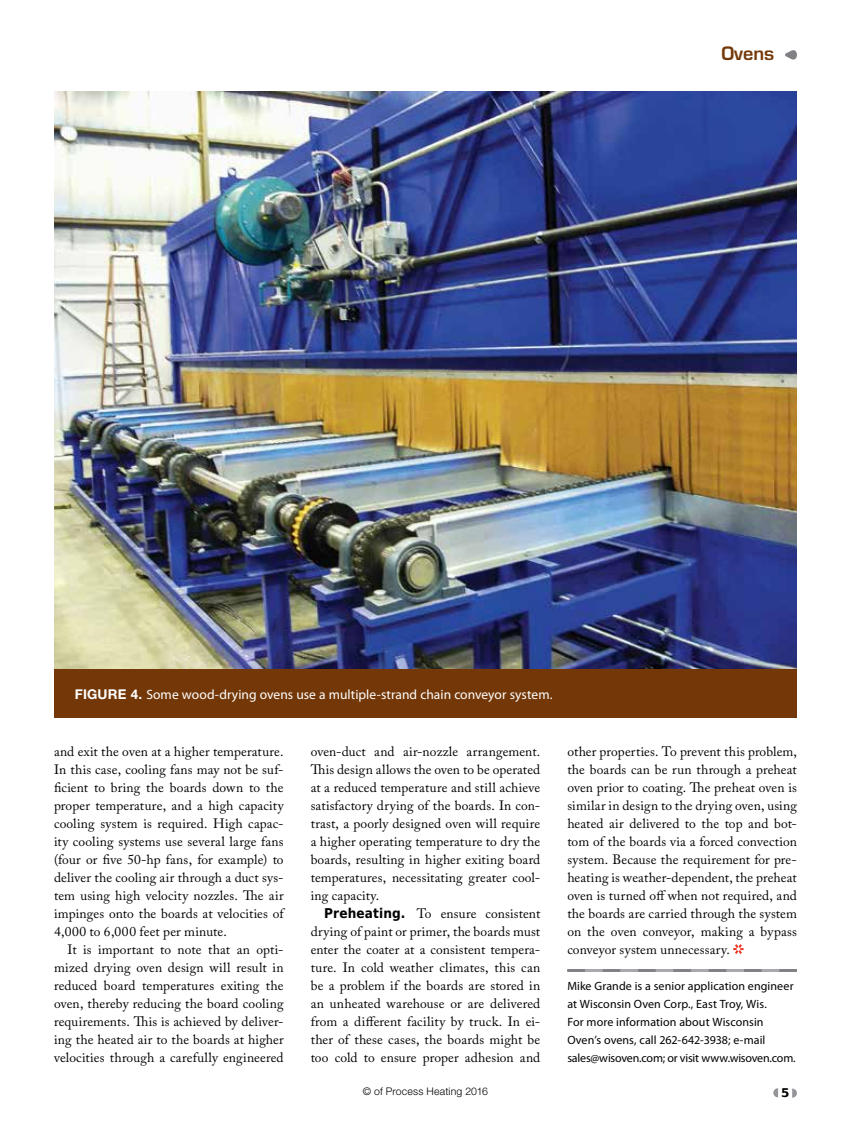
<style>
.page{position:relative;width:851px;height:1134px;background:#fff}
.page>*{position:absolute;margin:0;border:0;box-sizing:border-box;transform-origin:0 0}
.t1{font:600 18px "Eurostile";color:#743808}
.t2{font:13.5px/18px "Adobe Caslon Pro";letter-spacing:.01em;color:#000;text-align:justify}
.t3{font:13.5px "Myriad Pro";color:#fff}
.t4{font:12px/18px "Myriad Pro";letter-spacing:.005em;color:#000}
.t5{font:700 12px "DejaVu Sans";color:#000}
.t6{font:300 10.5px "Helvetica Neue";letter-spacing:.015em;color:#000}
.s1{font-family:"Helvetica Neue";font-weight:700}
.s2{font-family:"DejaVu Sans Condensed";font-weight:700}
</style>
<div class="page">
<svg style="left:785px;top:50px;width:12px;height:10px"></svg>
<svg style="left:773px;top:1088px;width:5px;height:9px"></svg>
<svg style="left:792px;top:1089px;width:5px;height:9px"></svg>
<svg style="left:567px;top:969px;width:229px;height:3px"></svg>
<svg style="left:733px;top:944px;width:10px;height:10px"></svg>
<img style="left:54px;top:91px;width:742px;height:579px">
<div style="left:54px;top:670px;width:742px;height:48px;background:#743808"></div>
<h1 class="t1" style="left:721px;top:42px;width:54px">Ovens</h1>
<p class="t3" style="left:75px;top:686px;width:479px"><span class="s1">FIGURE 4.</span> Some wood-drying ovens use a multiple-strand chain conveyor system.</p>
<p class="t2" style="left:54px;top:742px;width:231px">and exit the oven at a higher temperature.<br>In this case, cooling fans may not be suf&shy;ficient to bring the boards down to the proper temperature, and a high capacity cooling system is required. High capac&shy;ity cooling systems use several large fans (four or five 50-hp fans, for example) to deliver the cooling air through a duct sys&shy;tem using high velocity nozzles. The air impinges onto the boards at velocities of 4,000 to 6,000 feet per minute.</p>
<p class="t2" style="left:54px;top:940px;width:231px;text-indent:14px">It is important to note that an opti&shy;mized drying oven design will result in reduced board temperatures exiting the oven, thereby reducing the board cooling requirements. This is achieved by deliver&shy;ing the heated air to the boards at higher velocities through a carefully engineered</p>
<p class="t2" style="left:310px;top:742px;width:231px">oven-duct and air-nozzle arrangement.<br>This design allows the oven to be operated at a reduced temperature and still achieve satisfactory drying of the boards. In con&shy;trast, a poorly designed oven will require a higher operating temperature to dry the boards, resulting in higher exiting board temperatures, necessitating greater cool&shy;ing capacity.</p>
<p class="t2" style="left:310px;top:904px;width:231px;text-indent:14px"><span class="s2">Preheating.</span> To ensure consistent drying of paint or primer, the boards must enter the coater at a consistent tempera&shy;ture. In cold weather climates, this can be a problem if the boards are stored in an unheated warehouse or are delivered from a different facility by truck. In ei&shy;ther of these cases, the boards might be too cold to ensure proper adhesion and</p>
<p class="t6" style="left:363px;top:1085px;width:127px">© of Process Heating 2016</p>
<p class="t2" style="left:567px;top:742px;width:231px">other properties. To prevent this problem, the boards can be run through a preheat oven prior to coating. The preheat oven is similar in design to the drying oven, using heated air delivered to the top and bot&shy;tom of the boards via a forced convection system. Because the requirement for pre&shy;heating is weather-dependent, the preheat oven is turned off when not required, and the boards are carried through the system on the oven conveyor, making a bypass conveyor system unnecessary.</p>
<p class="t4" style="left:567px;top:977px;width:230px">Mike Grande is a senior application engineer at Wisconsin Oven Corp., East Troy, Wis.<br>For more information about Wisconsin Oven’s ovens, call 262-642-3938; e-mail sales@wisoven.com; or visit www.wisoven.com.</p>
<p class="t5" style="left:781px;top:1083px;width:10px">5</p>
</div>
